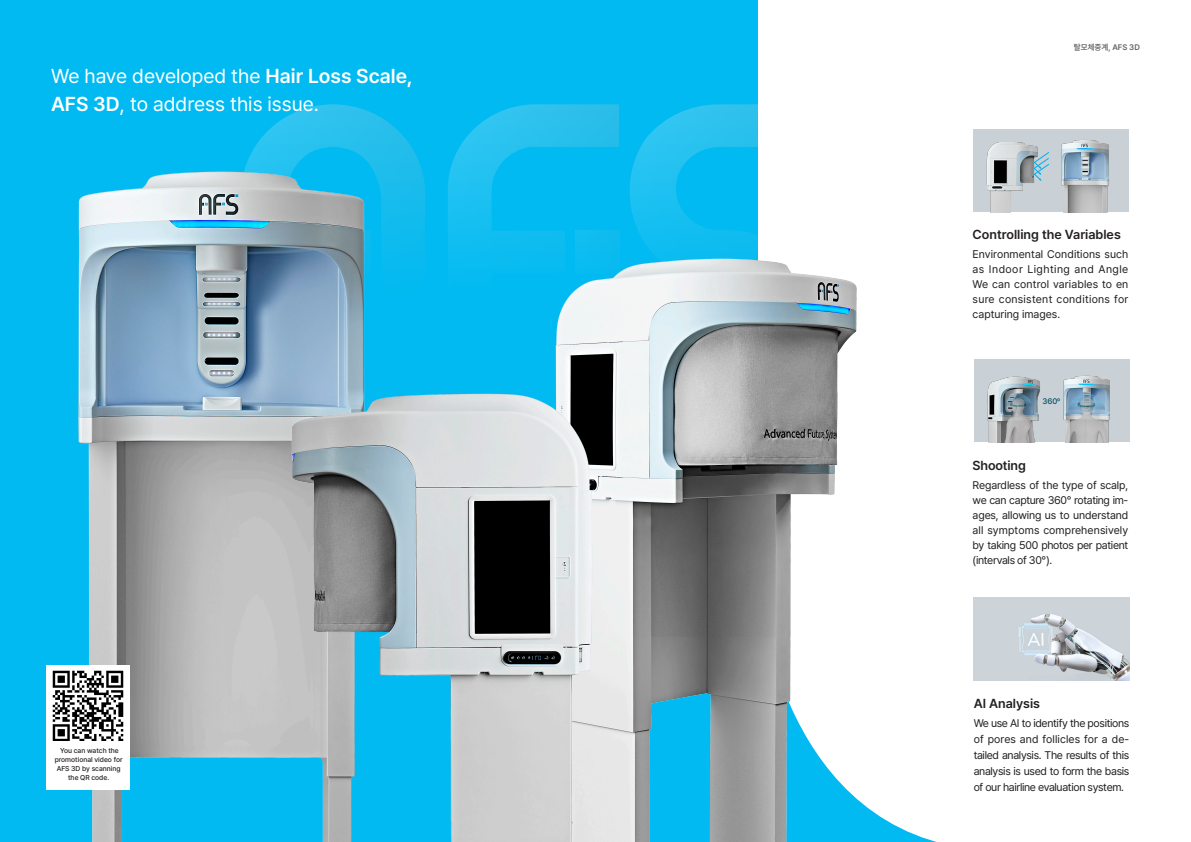
<style>
.page{position:relative;width:1191px;height:842px;background:#fff}
.page>*{position:absolute;margin:0;border:0;box-sizing:border-box;transform-origin:0 0}
.t1{font:20px/28px "Pretendard";color:#fff}
.t2{font:600 13px "Pretendard";color:#231f20}
.t3{font:11px/15px "Pretendard";letter-spacing:-.03em;color:#231f20;text-align:justify}
.t4{font:600 8px "Pretendard";color:#636366}
.t5{font:500 8px "Pretendard";color:#004d67}
.t6{font:500 7px/9px "Pretendard";color:#231f20;text-align:center}
.s1{font-weight:600}
</style>
<div class="page">
<svg style="left:886px;top:820px;width:51px;height:22px"></svg>
<div style="left:0;top:0;width:757px;height:842px;background:#00baf1"></div>
<svg style="left:247px;top:104px;width:178px;height:147px"></svg>
<svg style="left:448px;top:104px;width:171px;height:160px"></svg>
<svg style="left:629px;top:104px;width:128px;height:148px"></svg>
<img style="left:46px;top:162px;width:378px;height:680px">
<div style="left:972px;top:129px;width:156px;height:83px;background:#cad1d6"></div>
<img style="left:973px;top:598px;width:156px;height:83px">
<img style="left:478px;top:252px;width:408px;height:590px">
<div style="left:973px;top:360px;width:156px;height:82px;background:#cad1d6"></div>
<img style="left:987px;top:376px;width:53px;height:66px">
<img style="left:1063px;top:375px;width:47px;height:67px">
<div style="left:46px;top:665px;width:84px;height:124px;background:#fff"></div>
<img style="left:53px;top:671px;width:70px;height:70px">
<img style="left:273px;top:340px;width:388px;height:502px">
<img style="left:986px;top:143px;width:52px;height:69px">
<svg style="left:1033px;top:152px;width:16px;height:29px"></svg>
<img style="left:1061px;top:140px;width:48px;height:72px">
<h1 class="t1" style="left:51px;top:61px;width:363px">We have developed the <span class="s1">Hair Loss Scale,<br>AFS 3D</span>, to address this issue.</h1>
<p class="t6" style="left:55px;top:746px;width:69px">You can watch the promotional video for<br>AFS 3D by scanning the QR code.</p>
<p class="t4" style="left:1073px;top:41px;width:68px">탈모체중계, AFS 3D</p>
<p class="t2" style="left:972px;top:225px;width:150px">Controlling the Variables</p>
<p class="t3" style="left:972px;top:247px;width:157px">Environmental Conditions such as Indoor Lighting and Angle We can control variables to en sure consistent conditions for capturing images.</p>
<p class="t5" style="left:1042px;top:395px;width:19px">360º</p>
<p class="t2" style="left:972px;top:456px;width:55px">Shooting</p>
<p class="t3" style="left:972px;top:477px;width:157px">Regardless of the type of scalp, we can capture 360° rotating im&shy;ages, allowing us to understand all symptoms comprehensively by taking 500 photos per patient (intervals of 30°).</p>
<p class="t2" style="left:973px;top:694px;width:68px">AI Analysis</p>
<p class="t3" style="left:973px;top:715px;width:157px;line-height:16px">We use AI to identify the positions of pores and follicles for a de&shy;tailed analysis. The results of this analysis is used to form the basis of our hairline evaluation system.</p>
</div>
